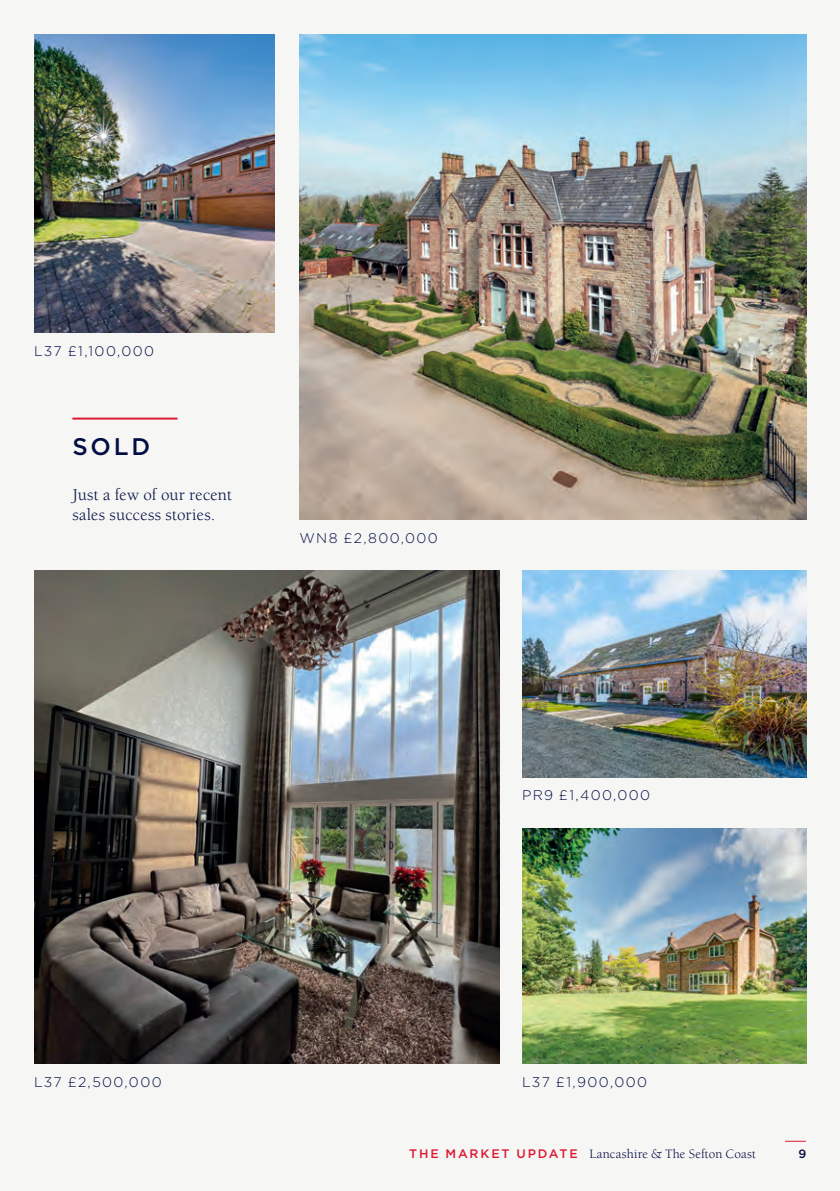
<style>
.page{position:relative;width:840px;height:1191px;background:#fff}
.page>*{position:absolute;margin:0;border:0;box-sizing:border-box;transform-origin:0 0}
.t1{font:500 24px "Gotham";color:#020d45}
.t2{font:17px/20px "Berkeley";letter-spacing:.01em;color:#020d45}
.t3{font:300 14px "Gotham";letter-spacing:.1em;color:#020d45}
.t4{font:13.2px "Berkeley";letter-spacing:.015em;color:#020d45}
.t5{font:500 12px "Gotham";color:#020d45}
.s1{font-family:"Gotham";font-weight:500;font-size:12.4px;color:#dc1a32}
</style>
<div class="page">
<div style="left:0;top:0;width:839px;height:1191px;background:#f6f6f4"></div>
<img style="left:34px;top:570px;width:465px;height:493px">
<img style="left:299px;top:34px;width:507px;height:485px">
<svg style="left:785px;top:1140px;width:20px;height:1px"></svg>
<img style="left:34px;top:34px;width:240px;height:298px">
<img style="left:522px;top:829px;width:284px;height:234px">
<img style="left:522px;top:570px;width:284px;height:207px">
<hr style="left:72px;top:417px;width:105px;height:2px;background:#dc1a32">
<p class="t3" style="left:34px;top:342px;width:121px">L37 £1,100,000</p>
<p class="t1" style="left:72px;top:430px;width:79px">SOLD</p>
<p class="t2" style="left:72px;top:484px;width:161px">Just a few of our recent sales success stories.</p>
<p class="t3" style="left:299px;top:529px;width:140px">WN8 £2,800,000</p>
<p class="t3" style="left:522px;top:786px;width:129px">PR9 £1,400,000</p>
<p class="t3" style="left:34px;top:1073px;width:129px">L37 £2,500,000</p>
<p class="t3" style="left:522px;top:1073px;width:126px">L37 £1,900,000</p>
<p class="t4" style="left:409px;top:1147px;width:348px"><span class="s1">THE MARKET UPDATE</span> Lancashire &amp; The Sefton Coast</p>
<p class="t5" style="left:798px;top:1146px;width:9px">9</p>
</div>
